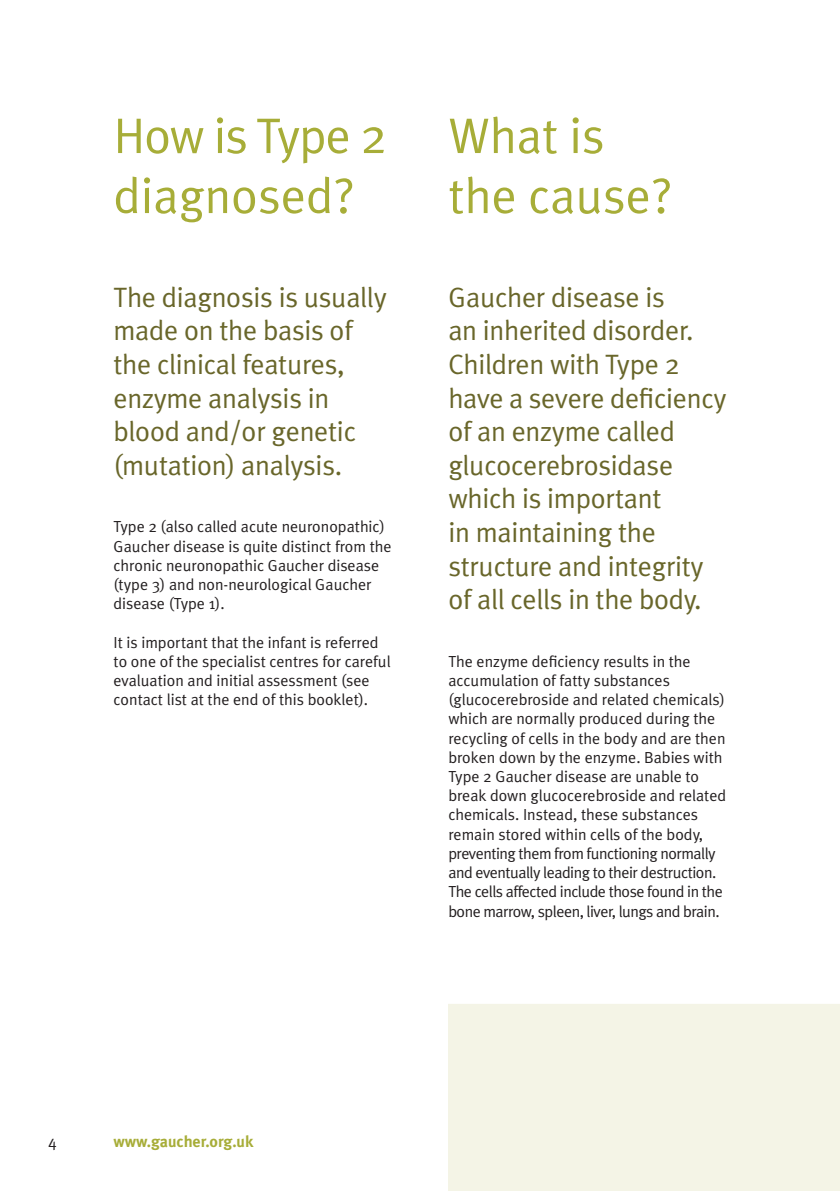
<style>
.page{position:relative;width:840px;height:1191px;background:#fff}
.page>*{position:absolute;margin:0;border:0;box-sizing:border-box;transform-origin:0 0}
.t1{font:50px/60px "Meta Plus Normal";color:#a7ad38}
.t2{font:28px/33.6px "Meta Plus Normal";letter-spacing:-.01em;color:#69662a}
.t3{font:16px/19.2px "Meta Plus Normal";color:#231f20}
.t4{font:700 16px "Meta Plus";color:#a7ad38}
</style>
<div class="page">
<div style="left:448px;top:285px;width:391px;height:906px;background:#f4f4e6"></div>
<div style="left:448px;top:285px;width:391px;height:718px;background:#fff"></div>
<p class="t1" style="left:113px;top:105px;width:275px">How is Type 2 diagnosed?</p>
<p class="t2" style="left:113px;top:280px;width:274px">The diagnosis is usually made on the basis of the clinical features, enzyme analysis in blood and/or genetic (mutation) analysis.</p>
<p class="t3" style="left:113px;top:517px;width:279px">Type 2 (also called acute neuronopathic)<br>Gaucher disease is quite distinct from the chronic neuronopathic Gaucher disease (type 3) and non-neurological Gaucher disease (Type 1).</p>
<p class="t3" style="left:113px;top:632px;width:278px">It is important that the infant is referred to one of the specialist centres for careful evaluation and initial assessment (see contact list at the end of this booklet).</p>
<p class="t1" style="left:448px;top:105px;width:225px">What is the cause?</p>
<p class="t2" style="left:448px;top:280px;width:279px">Gaucher disease is<br>an inherited disorder.<br>Children with Type 2 have a severe deficiency of an enzyme called glucocerebrosidase which is important<br>in maintaining the structure and integrity of all cells in the body.</p>
<p class="t3" style="left:448px;top:651px;width:279px">The enzyme deficiency results in the accumulation of fatty substances (glucocerebroside and related chemicals) which are normally produced during the recycling of cells in the body and are then broken down by the enzyme. Babies with Type 2 Gaucher disease are unable to break down glucocerebroside and related chemicals. Instead, these substances remain stored within cells of the body, preventing them from functioning normally and eventually leading to their destruction.<br>The cells affected include those found in the bone marrow, spleen, liver, lungs and brain.</p>
<p class="t3" style="left:48px;top:1131px;width:10px">4</p>
<p class="t4" style="left:113px;top:1132px;width:141px">www.gaucher.org.uk</p>
</div>
